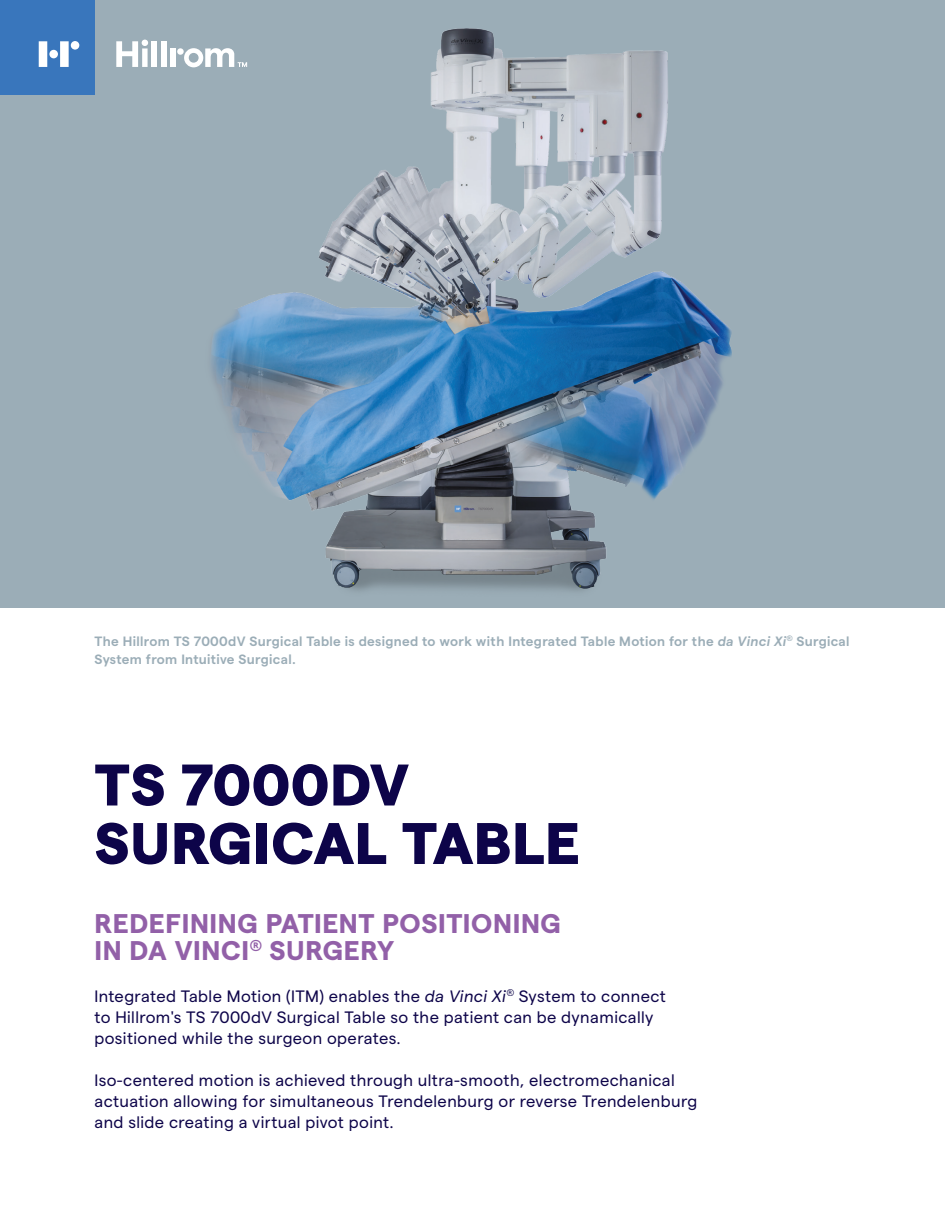
<style>
.page{position:relative;width:945px;height:1215px;background:#fff}
.page>*{position:absolute;margin:0;border:0;box-sizing:border-box;transform-origin:0 0}
.t1{font:800 58.5px/58.5px "Matter";letter-spacing:.01em;color:#0d0449}
.t2{font:700 27px/27px "Matter";letter-spacing:.025em;color:#9260a8}
.t3{font:16.5px/21px "Matter";letter-spacing:.025em;color:#0d0449}
.t4{font:600 13.5px/18px "Matter";letter-spacing:.025em;color:#9badb7}
.s1{font-style:italic}
</style>
<div class="page">
<img style="left:0;top:0;width:945px;height:608px">
<div style="left:0;top:0;width:94px;height:94px;background:#3976bc"></div>
<svg style="left:39px;top:41px;width:8px;height:26px"></svg>
<svg style="left:60px;top:41px;width:9px;height:26px"></svg>
<div style="left:71px;top:41px;width:8px;height:9px;background:#fff;border-radius:50%"></div>
<div style="left:152px;top:41px;width:5px;height:26px;background:#fff"></div>
<div style="left:161px;top:41px;width:5px;height:26px;background:#fff"></div>
<div style="left:170px;top:48px;width:6px;height:19px;background:#fff"></div>
<div style="left:177px;top:48px;width:7px;height:7px;background:#fff;border-radius:50%"></div>
<svg style="left:116px;top:40px;width:32px;height:27px"></svg>
<div style="left:49px;top:50px;width:9px;height:8px;background:#fff;border-radius:50%"></div>
<svg style="left:184px;top:48px;width:63px;height:19px"></svg>
<p class="t4" style="left:95px;top:631px;width:757px">The Hillrom TS 7000dV Surgical Table is designed to work with Integrated Table Motion for the <span class="s1">da Vinci Xi</span><sup>®</sup> Surgical<br>System from Intuitive Surgical.</p>
<h1 class="t1" style="left:95px;top:750px;width:487px">TS 7000DV<br>SURGICAL TABLE</h1>
<h2 class="t2" style="left:95px;top:908px;width:468px">REDEFINING PATIENT POSITIONING<br>IN DA VINCI<sup>®</sup> SURGERY</h2>
<p class="t3" style="left:95px;top:984px;width:573px">Integrated Table Motion (ITM) enables the <span class="s1">da Vinci Xi</span><sup>®</sup> System to connect to Hillrom's TS 7000dV Surgical Table so the patient can be dynamically positioned while the surgeon operates.</p>
<p class="t3" style="left:95px;top:1068px;width:604px">Iso-centered motion is achieved through ultra-smooth, electromechanical actuation allowing for simultaneous Trendelenburg or reverse Trendelenburg and slide creating a virtual pivot point.</p>
</div>
